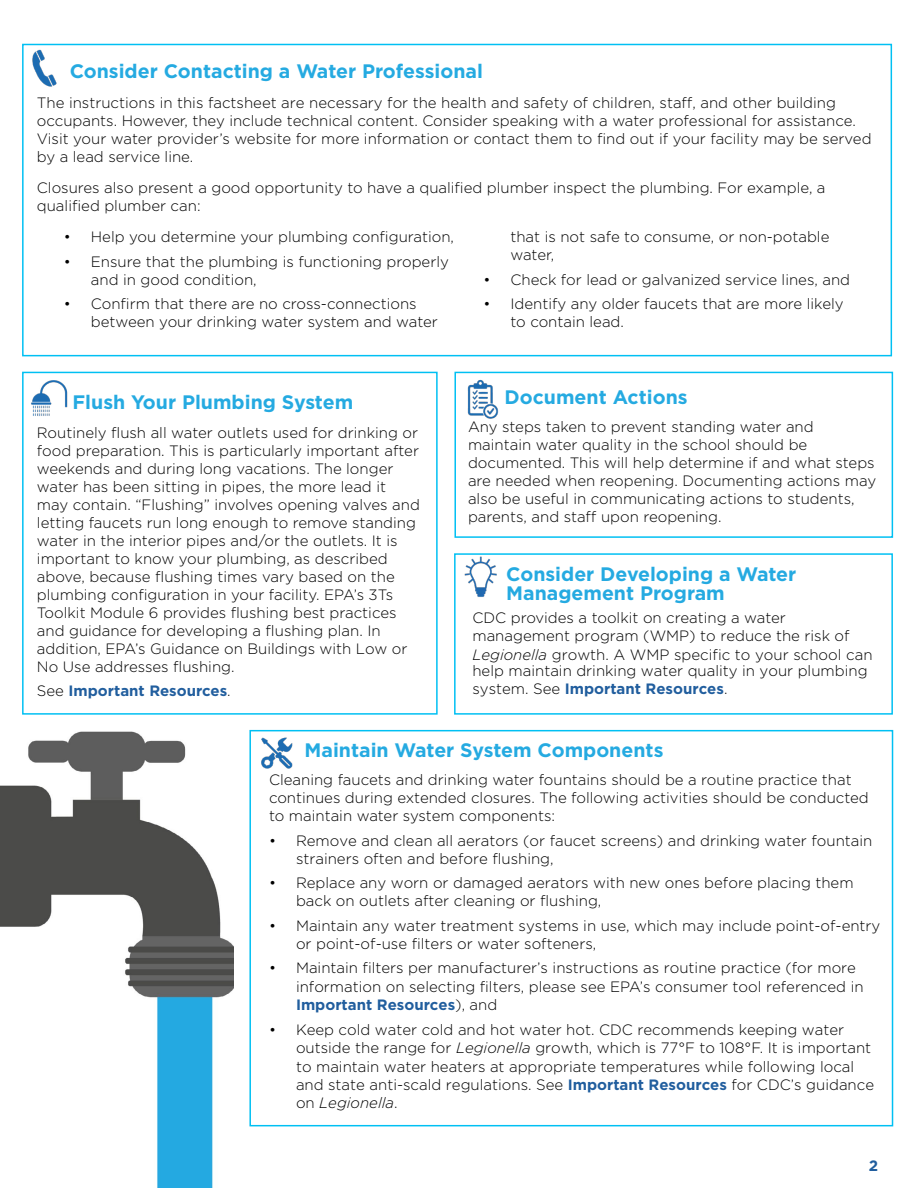
<style>
.page{position:relative;width:918px;height:1188px;background:#fff}
.page>*{position:absolute;margin:0;border:0;box-sizing:border-box;transform-origin:0 0}
.t1{font:700 19.5px/19.5px "Gotham";color:#25aae1}
.t2{font:300 15px/18px "Gotham";color:#000}
.t3{font:700 15px "Gotham";color:#215e9e}
.s1{font-weight:300;color:#000}
.s2{font-style:italic}
.s3{font-weight:700;color:#215e9e}
</style>
<div class="page">
<img style="left:32px;top:49px;width:25px;height:38px">
<img style="left:31px;top:380px;width:37px;height:36px">
<div style="left:22px;top:372px;width:416px;height:343px;border:2px solid #00c0f3"></div>
<div style="left:22px;top:44px;width:870px;height:312px;border:2px solid #00c0f3"></div>
<div style="left:454px;top:372px;width:439px;height:166px;border:2px solid #00c0f3"></div>
<div style="left:454px;top:553px;width:439px;height:162px;border:2px solid #00c0f3"></div>
<img style="left:261px;top:737px;width:32px;height:32px">
<div style="left:249px;top:730px;width:644px;height:396px;border:2px solid #00c0f3"></div>
<img style="left:467px;top:379px;width:32px;height:40px">
<img style="left:464px;top:556px;width:33px;height:41px">
<img style="left:0;top:731px;width:233px;height:457px">
<h2 class="t1" style="left:70px;top:61px;width:415px">Consider Contacting a Water Professional</h2>
<p class="t2" style="left:37px;top:93px;width:836px">The instructions in this factsheet are necessary for the health and safety of children, staff, and other building occupants. However, they include technical content. Consider speaking with a water professional for assistance.<br>Visit your water provider’s website for more information or contact them to find out if your facility may be served by a lead service line.</p>
<p class="t2" style="left:37px;top:178px;width:790px">Closures also present a good opportunity to have a qualified plumber inspect the plumbing. For example, a qualified plumber can:</p>
<p class="t2" style="left:64px;top:227px;width:392px">• Help you determine your plumbing configuration,</p>
<p class="t2" style="left:91px;top:252px;width:360px;text-indent:-27px">• Ensure that the plumbing is functioning properly and in good condition,</p>
<p class="t2" style="left:91px;top:295px;width:349px;text-indent:-27px">• Confirm that there are no cross-connections between your drinking water system and water</p>
<p class="t2" style="left:510px;top:227px;width:321px">that is not safe to consume, or non-potable water,</p>
<p class="t2" style="left:483px;top:270px;width:368px">• Check for lead or galvanized service lines, and</p>
<p class="t2" style="left:510px;top:295px;width:335px;text-indent:-27px">• Identify any older faucets that are more likely to contain lead.</p>
<h2 class="t1" style="left:73px;top:392px;width:282px">Flush Your Plumbing System</h2>
<p class="t2" style="left:37px;top:423px;width:384px">Routinely flush all water outlets used for drinking or food preparation. This is particularly important after weekends and during long vacations. The longer water has been sitting in pipes, the more lead it may contain. “Flushing” involves opening valves and letting faucets run long enough to remove standing water in the interior pipes and/or the outlets. It is important to know your plumbing, as described above, because flushing times vary based on the plumbing configuration in your facility. EPA’s 3Ts Toolkit Module 6 provides flushing best practices and guidance for developing a flushing plan. In addition, EPA’s Guidance on Buildings with Low or No Use addresses flushing.</p>
<p class="t3" style="left:37px;top:681px;width:195px"><span class="s1">See</span> Important Resources<span class="s1">.</span></p>
<h2 class="t1" style="left:505px;top:387px;width:184px">Document Actions</h2>
<p class="t2" style="left:468px;top:417px;width:410px">Any steps taken to prevent standing water and maintain water quality in the school should be documented. This will help determine if and what steps are needed when reopening. Documenting actions may also be useful in communicating actions to students, parents, and staff upon reopening.</p>
<h2 class="t1" style="left:506px;top:564px;width:292px">Consider Developing a Water<br>Management Program</h2>
<p class="t2" style="left:472px;top:608px;width:402px;line-height:18.5px">CDC provides a toolkit on creating a water management program (WMP) to reduce the risk of<br><span class="s2">Legionella</span> growth. A WMP specific to your school can</p>
<p class="t2" style="left:472px;top:662px;width:397px">help maintain drinking water quality in your plumbing system. See <span class="s3">Important Resources</span>.</p>
<h2 class="t1" style="left:305px;top:740px;width:360px">Maintain Water System Components</h2>
<p class="t2" style="left:269px;top:770px;width:601px">Cleaning faucets and drinking water fountains should be a routine practice that continues during extended closures. The following activities should be conducted to maintain water system components:</p>
<p class="t2" style="left:296px;top:831px;width:578px;text-indent:-27px">• Remove and clean all aerators (or faucet screens) and drinking water fountain strainers often and before flushing,</p>
<p class="t2" style="left:296px;top:874px;width:559px;text-indent:-27px">• Replace any worn or damaged aerators with new ones before placing them back on outlets after cleaning or flushing,</p>
<p class="t2" style="left:296px;top:916px;width:586px;text-indent:-27px">• Maintain any water treatment systems in use, which may include point-of-entry or point-of-use filters or water softeners,</p>
<p class="t2" style="left:296px;top:958px;width:569px;text-indent:-27px">• Maintain filters per manufacturer’s instructions as routine practice (for more information on selecting filters, please see EPA’s consumer tool referenced in<br><span class="s3">Important Resources</span>), and</p>
<p class="t2" style="left:296px;top:1020px;width:580px;text-indent:-27px">• Keep cold water cold and hot water hot. CDC recommends keeping water outside the range for <span class="s2">Legionella</span> growth, which is 77°F to 108°F. It is important to maintain water heaters at appropriate temperatures while following local and state anti-scald regulations. See <span class="s3">Important Resources</span> for CDC’s guidance on <span class="s2">Legionella</span>.</p>
<p class="t3" style="left:869px;top:1156px;width:11px">2</p>
</div>
